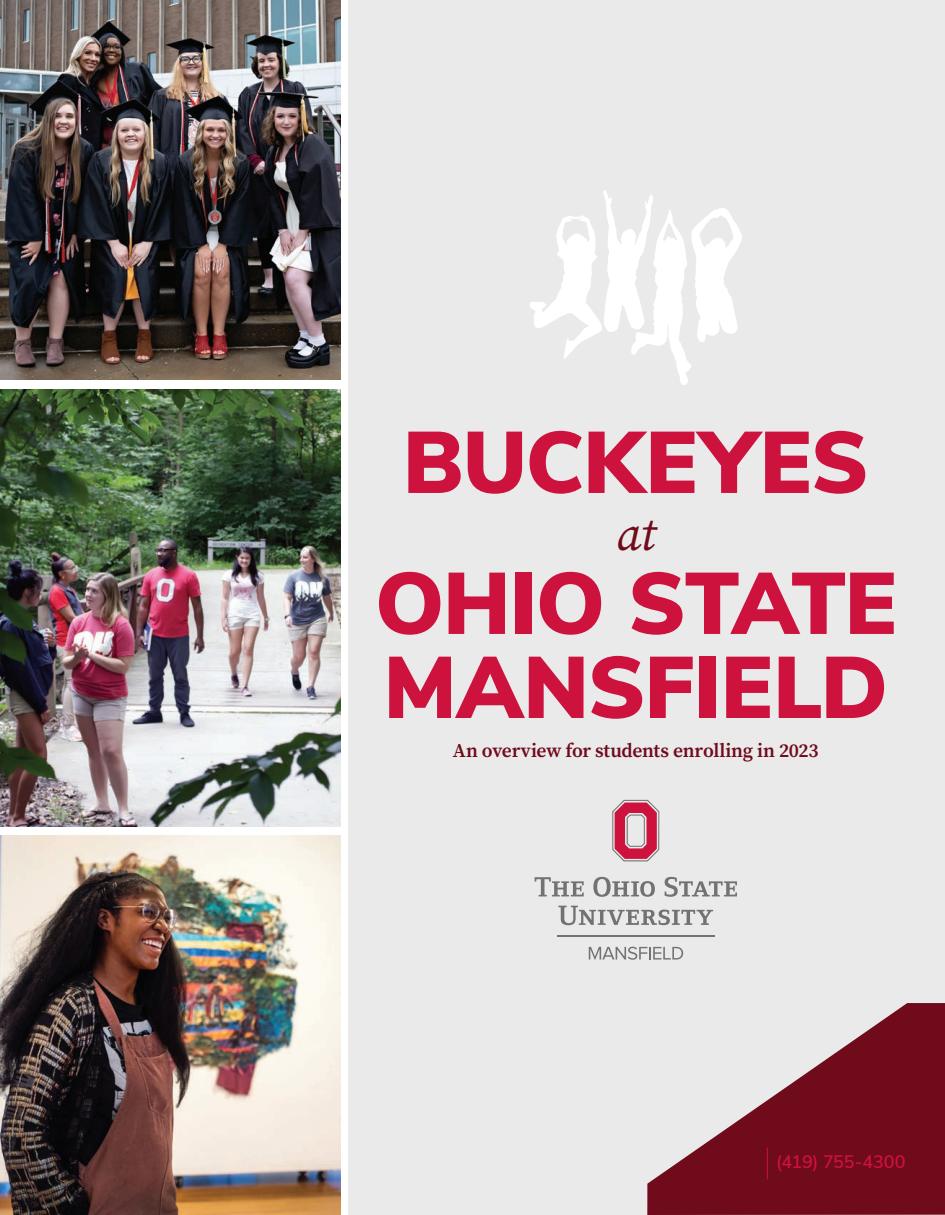
<style>
.page{position:relative;width:945px;height:1215px;background:#fff}
.page>*{position:absolute;margin:0;border:0;box-sizing:border-box;transform-origin:0 0}
.t1{font:900 87px/84px "Buckeye Sans";letter-spacing:-.01em;color:#cd123d}
.t2{font:italic 48px "Buckeye Serif";color:#700b1c}
.t3{font:600 19.5px "Buckeye Serif";letter-spacing:-.015em;color:#700b1c}
.t4{font:600 18px "Buckeye Sans";letter-spacing:-.01em;color:#cd123d}
</style>
<div class="page">
<img style="left:0;top:835px;width:340px;height:380px">
<div style="left:349px;top:0;width:596px;height:1215px;background:#eaeaea"></div>
<img style="left:0;top:389px;width:340px;height:438px">
<img style="left:0;top:0;width:340px;height:380px">
<svg style="left:647px;top:1003px;width:298px;height:212px;fill:#700b1c"></svg>
<svg style="left:535px;top:877px;width:49px;height:19px"></svg>
<svg style="left:593px;top:877px;width:62px;height:20px"></svg>
<svg style="left:665px;top:877px;width:72px;height:20px"></svg>
<svg style="left:558px;top:906px;width:155px;height:19px"></svg>
<svg style="left:612px;top:800px;width:47px;height:61px"></svg>
<hr style="left:557px;top:935px;width:157px;height:1px;background:#717271">
<svg style="left:589px;top:947px;width:94px;height:13px"></svg>
<svg style="left:530px;top:190px;width:212px;height:195px"></svg>
<hr style="left:767px;top:1148px;width:1px;height:31px;background:#cd123d">
<h1 class="t1" style="left:403px;top:417px;width:467px">BUCKEYES</h1>
<h2 class="t2" style="left:616px;top:502px;width:41px">at</h2>
<h1 class="t1" style="left:375px;top:558px;width:523px">OHIO STATE<br>MANSFIELD</h1>
<p class="t3" style="left:453px;top:737px;width:367px">An overview for students enrolling in 2023</p>
<p class="t4" style="left:776px;top:1149px;width:131px">(419) 755-4300</p>
</div>
